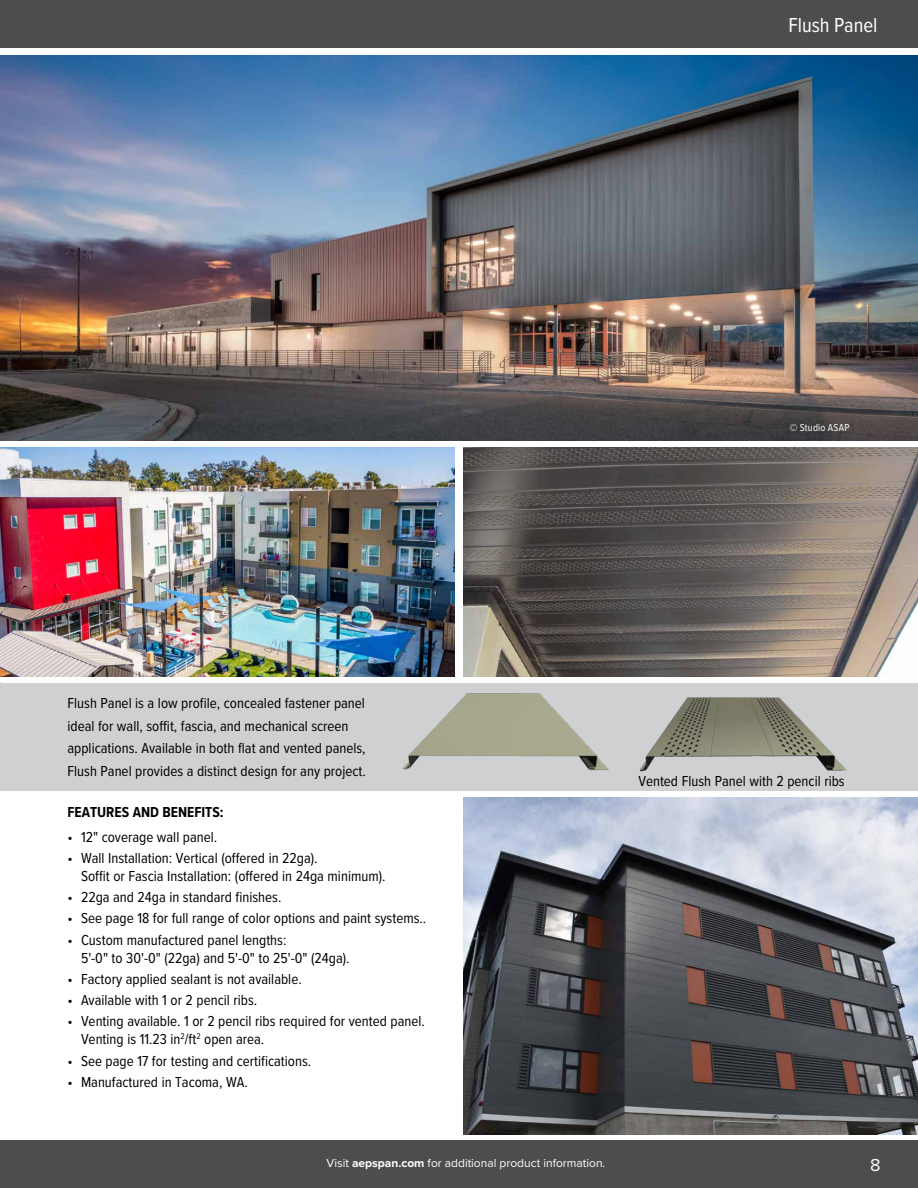
<style>
.page{position:relative;width:918px;height:1188px;background:#fff}
.page>*{position:absolute;margin:0;border:0;box-sizing:border-box;transform-origin:0 0}
.t1{font:21px "Proxima Nova Cond";letter-spacing:-.005em;color:#fff}
.t2{font:18px "Proxima Nova";color:#fff}
.Square_Bullets{font:15px/22.5px "Proxima Nova Cond";color:#000}
.Square_Bullets-2{font:700 15px "Proxima Nova Cond";color:#000}
.t3{font:12px "Proxima Nova";color:#fff}
.t4{font:10.5px "Proxima Nova Cond";letter-spacing:.02em;color:#fff}
.s1{font-weight:700}
</style>
<div class="page">
<div style="left:0;top:683px;width:918px;height:108px;background:#cfd0d2"></div>
<img style="left:0;top:55px;width:918px;height:386px">
<div style="left:0;top:0;width:918px;height:47px;background:#4d4d4f"></div>
<img style="left:0;top:447px;width:455px;height:230px">
<div style="left:0;top:1141px;width:918px;height:47px;background:#4d4d4f"></div>
<img style="left:463px;top:447px;width:455px;height:230px">
<img style="left:463px;top:797px;width:455px;height:338px">
<img style="left:639px;top:697px;width:208px;height:75px">
<img style="left:403px;top:693px;width:206px;height:78px">
<p class="t1" style="left:789px;top:9px;width:90px">Flush Panel</p>
<p class="Square_Bullets" style="left:68px;top:691px;width:300px">Flush Panel is a low profile, concealed fastener panel ideal for wall, soffit, fascia, and mechanical screen applications. Available in both flat and vented panels, Flush Panel provides a distinct design for any project.</p>
<p class="Square_Bullets-2" style="left:68px;top:801px;width:158px">FEATURES AND BENEFITS:</p>
<p class="Square_Bullets" style="left:68px;top:825px;width:151px">• 12" coverage wall panel.</p>
<p class="Square_Bullets" style="left:81px;top:848px;width:306px;line-height:18px;text-indent:-14px">• Wall Installation: Vertical (offered in 22ga).<br>Soffit or Fascia Installation: (offered in 24ga minimum).</p>
<p class="Square_Bullets" style="left:68px;top:885px;width:215px">• 22ga and 24ga in standard finishes.</p>
<p class="Square_Bullets" style="left:68px;top:906px;width:360px">• See page 18 for full range of color options and paint systems..</p>
<p class="Square_Bullets" style="left:81px;top:930px;width:270px;line-height:18px;text-indent:-14px">• Custom manufactured panel lengths:<br>5'-0" to 30'-0" (22ga) and 5'-0" to 25'-0" (24ga).</p>
<p class="Square_Bullets" style="left:68px;top:967px;width:236px">• Factory applied sealant is not available.</p>
<p class="Square_Bullets" style="left:68px;top:988px;width:191px">• Available with 1 or 2 pencil ribs.</p>
<p class="Square_Bullets" style="left:81px;top:1012px;width:346px;line-height:18px;text-indent:-14px">• Venting available. 1 or 2 pencil ribs required for vented panel.<br>Venting is 11.23 in<sup>2</sup>/ft<sup>2</sup> open area.</p>
<p class="Square_Bullets" style="left:68px;top:1049px;width:245px">• See page 17 for testing and certifications.</p>
<p class="Square_Bullets" style="left:68px;top:1070px;width:182px">• Manufactured in Tacoma, WA.</p>
<p class="t4" style="left:790px;top:419px;width:62px">© Studio ASAP</p>
<p class="Square_Bullets" style="left:638px;top:769px;width:208px">Vented Flush Panel with 2 pencil ribs</p>
<p class="t3" style="left:327px;top:1154px;width:280px">Visit <span class="s1">aepspan.com</span> for additional product information.</p>
<p class="t2" style="left:870px;top:1151px;width:12px">8</p>
</div>
